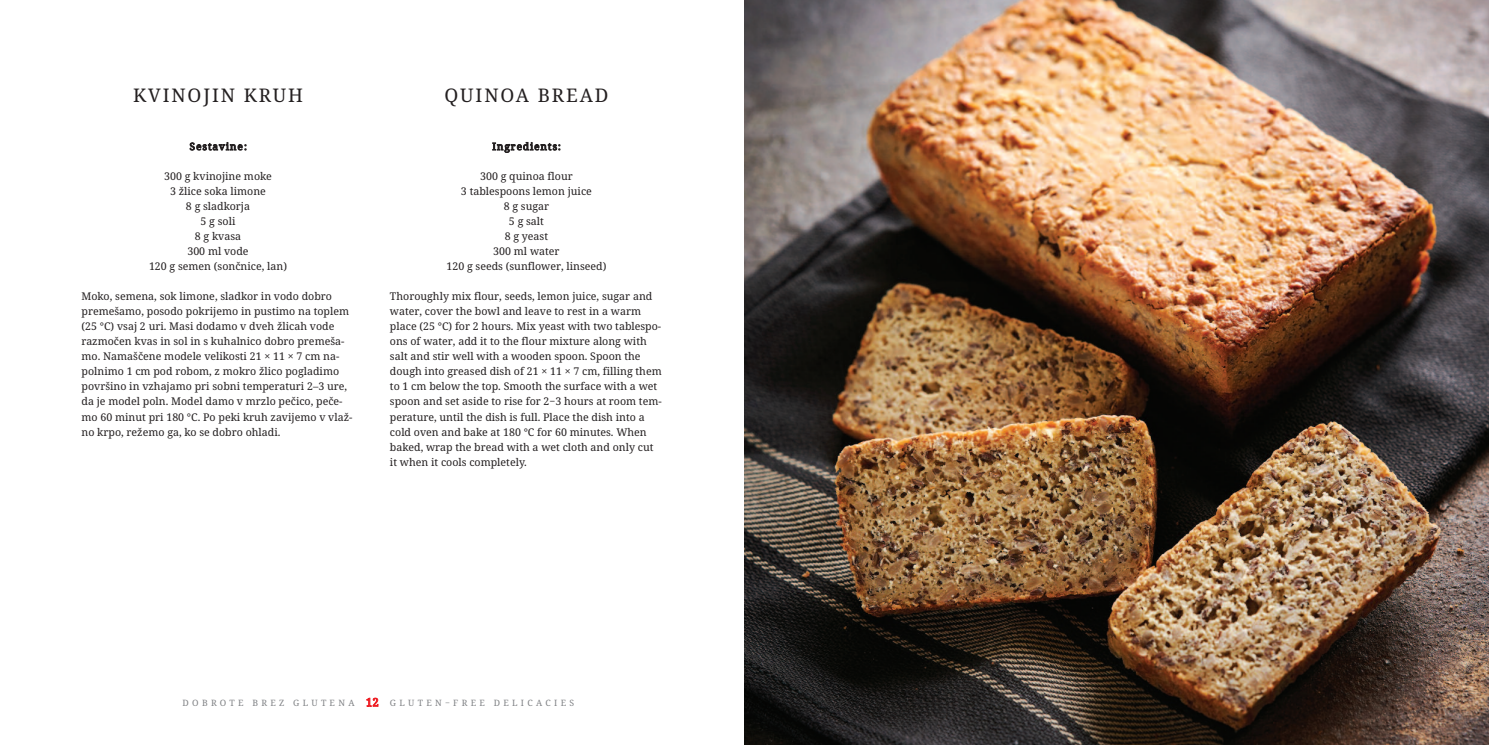
<style>
.page{position:relative;width:1489px;height:745px;background:#fff}
.page>*{position:absolute;margin:0;border:0;box-sizing:border-box;transform-origin:0 0}
.t1{font:18.75px "Noto Serif";letter-spacing:.1em;color:#231f20}
.t2{font:10.62px/15px "Noto Serif";color:#231f20;text-align:center}
.t3{font:10px "Noto Serif";letter-spacing:.105em;color:#231f20}
.t4{font:8.75px "Noto Serif";letter-spacing:.375em;color:#808285}
.s1{font-size:11.25px;color:#ee1d23}
</style>
<div class="page">
<img style="left:744px;top:0;width:744px;height:744px">
<h1 class="t1" style="left:133px;top:84px;width:171px">KVINOJIN KRUH</h1>
<p class="t3" style="left:190px;top:141px;width:59px">Se sta vi ne:</p>
<p class="t2" style="left:149px;top:169px;width:139px">300 g kvinojine moke<br>3 žlice soka limone<br>8 g sladkorja<br>5 g soli<br>8 g kvasa<br>300 ml vode<br>120 g semen (sončnice, lan)</p>
<p class="t2" style="left:81px;top:289px;width:272px;text-align:left">Moko, semena, sok limone, sladkor in vodo dobro premešamo, posodo pokrijemo in pustimo na toplem (25 °C) vsaj 2 uri. Masi dodamo v dveh žlicah vode razmočen kvas in sol in s kuhalnico dobro premeša&shy;mo. Namaščene modele velikosti 21 × 11 × 7 cm na&shy;polnimo 1 cm pod robom, z mokro žlico pogladimo površino in vzhajamo pri sobni temperaturi 2–3 ure, da je model poln. Model damo v mrzlo pečico, peče&shy;mo 60 minut pri 180 °C. Po peki kruh zavijemo v vlaž&shy;no krpo, režemo ga, ko se dobro ohladi.</p>
<h1 class="t1" style="left:444px;top:84px;width:165px">QUINOA BREAD</h1>
<p class="t3" style="left:492px;top:141px;width:70px">In gre dients:</p>
<p class="t2" style="left:446px;top:169px;width:161px">300 g quinoa flour<br>3 tablespoons lemon juice<br>8 g sugar<br>5 g salt<br>8 g yeast<br>300 ml water<br>120 g seeds (sunflower, linseed)</p>
<p class="t2" style="left:390px;top:289px;width:273px;text-align:left">Thoroughly mix flour, seeds, lemon juice, sugar and water, cover the bowl and leave to rest in a warm place (25 °C) for 2 hours. Mix yeast with two tablespo&shy;ons of water, add it to the flour mixture along with salt and stir well with a wooden spoon. Spoon the dough into greased dish of 21 × 11 × 7 cm, filling them to 1 cm below the top. Smooth the surface with a wet spoon and set aside to rise for 2−3 hours at room tem&shy;perature, until the dish is full. Place the dish into a cold oven and bake at 180 °C for 60 minutes. When baked, wrap the bread with a wet cloth and only cut it when it cools completely.</p>
<p class="t4" style="left:183px;top:697px;width:393px">DOBROTE BREZ GLUTENA <span class="s1">12</span> GLUTEN−FREE DELICACIES</p>
</div>
